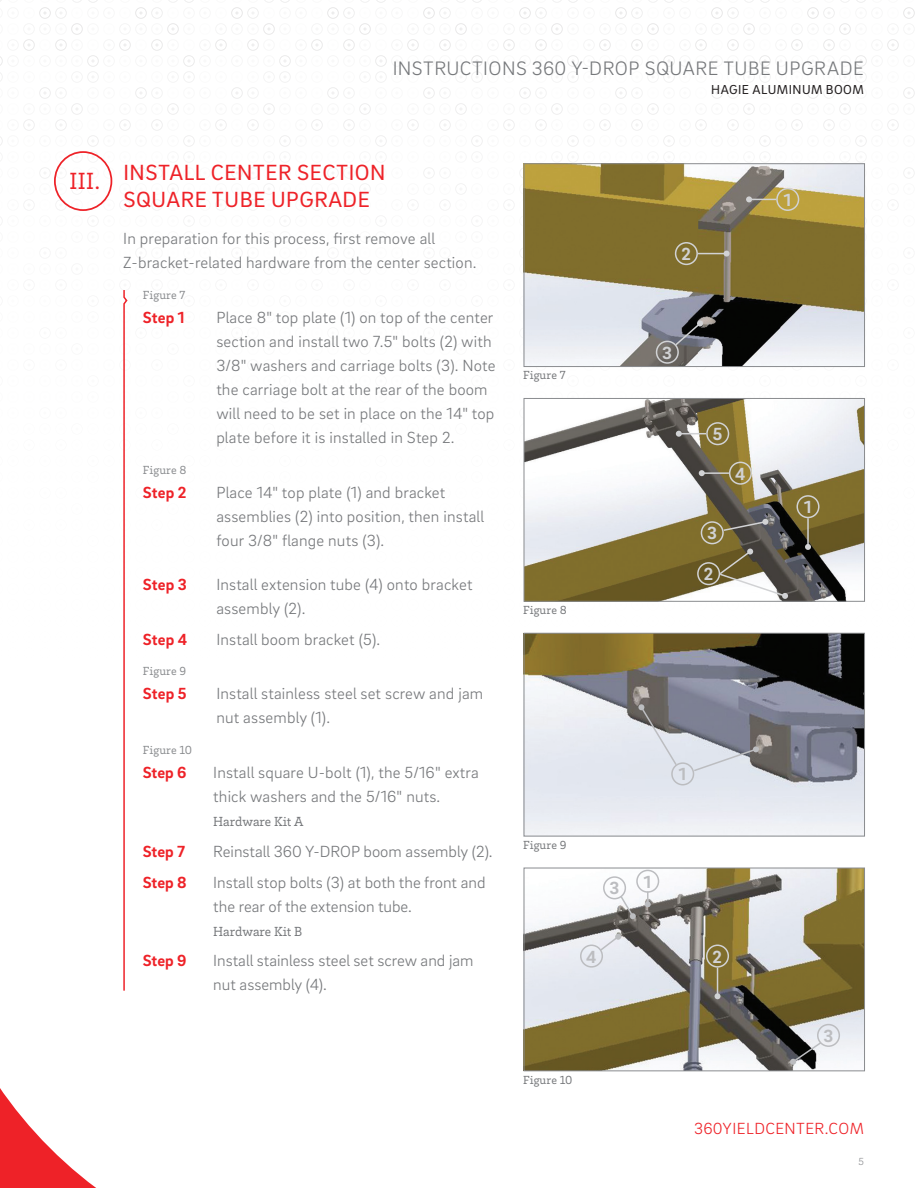
<style>
.page{position:relative;width:918px;height:1188px;background:#fff}
.page>*{position:absolute;margin:0;border:0;box-sizing:border-box;transform-origin:0 0}
.t1{font:24px "Brix Slab";color:#ee2228}
.t2{font:22.5px/27px "Brix Sans";letter-spacing:.025em;color:#ee2228}
.t3{font:300 19.95px "Brix Sans";letter-spacing:.02em;color:#76787b}
.t4{font:700 18px "Brix Sans";color:#d1d2d4}
.t5{font:700 18px "Brix Sans";color:#bcbdc0}
.t6{font:300 16.5px/24px "Brix Sans";letter-spacing:.01em;color:#76787b}
.t7{font:700 16.5px "Brix Sans";color:#ee2228}
.t8{font:300 16.5px "Brix Sans";letter-spacing:.02em;color:#ee2228}
.t9{font:13.5px "Brix Slab";color:#76787b}
.t10{font:13.35px "Brix Sans";letter-spacing:.035em;color:#231f20}
.t11{font:12px "Brix Slab";letter-spacing:.01em;color:#76787b}
.t12{font:12px "Brix Slab";letter-spacing:.01em;color:#8a8c8f}
.t13{font:300 10.5px "Brix Slab";color:#8a8c8f}
</style>
<div class="page">
<svg style="left:0;top:1088px;width:96px;height:100px"></svg>
<img style="left:526px;top:165px;width:337px;height:200px">
<div style="left:524px;top:163px;width:341px;height:204px;border:1px solid #8a8c8f"></div>
<img style="left:526px;top:400px;width:337px;height:200px">
<div style="left:524px;top:398px;width:341px;height:204px;border:1px solid #8a8c8f"></div>
<img style="left:526px;top:635px;width:337px;height:199px">
<div style="left:524px;top:633px;width:341px;height:203px;border:1px solid #8a8c8f"></div>
<img style="left:526px;top:870px;width:337px;height:199px">
<div style="left:524px;top:868px;width:341px;height:203px;border:1px solid #8a8c8f"></div>
<svg style="left:123px;top:290px;width:5px;height:701px"></svg>
<div style="left:54px;top:151px;width:58px;height:60px;border:2px solid #ee2228;border-radius:50%"></div>
<div style="left:697px;top:562px;width:23px;height:23px;border:2px solid #d1d2d4;border-radius:50%"></div>
<div style="left:776px;top:188px;width:23px;height:23px;border:2px solid #d1d2d4;border-radius:50%"></div>
<div style="left:729px;top:462px;width:23px;height:23px;border:2px solid #d1d2d4;border-radius:50%"></div>
<div style="left:706px;top:422px;width:23px;height:23px;border:2px solid #d1d2d4;border-radius:50%"></div>
<div style="left:701px;top:521px;width:23px;height:23px;border:2px solid #d1d2d4;border-radius:50%"></div>
<div style="left:796px;top:495px;width:24px;height:23px;border:2px solid #d1d2d4;border-radius:50%"></div>
<div style="left:706px;top:945px;width:23px;height:23px;border:2px solid #d1d2d4;border-radius:50%"></div>
<div style="left:671px;top:762px;width:23px;height:23px;border:2px solid #bcbdc0;border-radius:50%"></div>
<div style="left:636px;top:870px;width:23px;height:23px;border:2px solid #bcbdc0;border-radius:50%"></div>
<div style="left:603px;top:876px;width:23px;height:23px;border:2px solid #bcbdc0;border-radius:50%"></div>
<div style="left:580px;top:945px;width:23px;height:23px;border:2px solid #bcbdc0;border-radius:50%"></div>
<div style="left:817px;top:1024px;width:23px;height:23px;border:2px solid #bcbdc0;border-radius:50%"></div>
<div style="left:675px;top:242px;width:23px;height:23px;border:2px solid #d1d2d4;border-radius:50%"></div>
<div style="left:656px;top:341px;width:23px;height:23px;border:2px solid #d1d2d4;border-radius:50%"></div>
<svg style="left:638px;top:704px;width:40px;height:63px"></svg>
<svg style="left:692px;top:746px;width:67px;height:26px"></svg>
<svg style="left:718px;top:549px;width:70px;height:50px"></svg>
<svg style="left:746px;top:196px;width:30px;height:6px"></svg>
<hr style="left:702px;top:472px;width:27px;height:2px;background:#d1d2d4">
<svg style="left:699px;top:470px;width:6px;height:6px"></svg>
<svg style="left:676px;top:431px;width:30px;height:6px"></svg>
<svg style="left:722px;top:519px;width:46px;height:13px"></svg>
<hr style="left:807px;top:518px;width:2px;height:29px;background:#d1d2d4">
<svg style="left:805px;top:544px;width:6px;height:6px"></svg>
<svg style="left:715px;top:968px;width:6px;height:31px"></svg>
<svg style="left:645px;top:892px;width:6px;height:15px"></svg>
<svg style="left:619px;top:894px;width:17px;height:25px"></svg>
<svg style="left:599px;top:934px;width:22px;height:18px"></svg>
<svg style="left:790px;top:1041px;width:33px;height:24px"></svg>
<svg style="left:698px;top:251px;width:32px;height:6px"></svg>
<svg style="left:674px;top:320px;width:29px;height:27px"></svg>
<p class="t3" style="left:393px;top:55px;width:473px">INSTRUCTIONS 360 Y-DROP SQUARE TUBE UPGRADE</p>
<p class="t10" style="left:711px;top:81px;width:154px">HAGIE ALUMINUM BOOM</p>
<h1 class="t1" style="left:70px;top:165px;width:32px">III.</h1>
<h2 class="t2" style="left:123px;top:158px;width:264px">INSTALL CENTER SECTION<br>SQUARE TUBE UPGRADE</h2>
<p class="t6" style="left:123px;top:226px;width:355px">In preparation for this process, first remove all<br>Z-bracket-related hardware from the center section.</p>
<p class="t12" style="left:143px;top:287px;width:44px">Figure 7</p>
<p class="t7" style="left:143px;top:306px;width:43px">Step 1</p>
<p class="t6" style="left:216px;top:305px;width:281px">Place 8" top plate (1) on top of the center section and install two 7.5" bolts (2) with 3/8" washers and carriage bolts (3). Note the carriage bolt at the rear of the boom will need to be set in place on the 14" top plate before it is installed in Step 2.</p>
<p class="t12" style="left:143px;top:462px;width:45px">Figure 8</p>
<p class="t7" style="left:143px;top:481px;width:45px">Step 2</p>
<p class="t6" style="left:216px;top:479px;width:269px">Place 14" top plate (1) and bracket assemblies (2) into position, then install four 3/8" flange nuts (3).</p>
<p class="t7" style="left:143px;top:573px;width:46px">Step 3</p>
<p class="t6" style="left:216px;top:572px;width:258px">Install extension tube (4) onto bracket assembly (2).</p>
<p class="t7" style="left:143px;top:628px;width:46px">Step 4</p>
<p class="t6" style="left:216px;top:626px;width:165px">Install boom bracket (5).</p>
<p class="t12" style="left:143px;top:664px;width:45px">Figure 9</p>
<p class="t7" style="left:143px;top:683px;width:45px">Step 5</p>
<p class="t6" style="left:216px;top:681px;width:268px">Install stainless steel set screw and jam nut assembly (1).</p>
<p class="t12" style="left:143px;top:742px;width:51px">Figure 10</p>
<p class="t7" style="left:143px;top:762px;width:45px">Step 6</p>
<p class="t6" style="left:213px;top:760px;width:267px">Install square U-bolt (1), the 5/16" extra thick washers and the 5/16" nuts.</p>
<p class="t9" style="left:213px;top:813px;width:92px">Hardware Kit A</p>
<p class="t7" style="left:143px;top:840px;width:44px">Step 7</p>
<p class="t6" style="left:213px;top:839px;width:281px">Reinstall 360 Y-DROP boom assembly (2).</p>
<p class="t7" style="left:143px;top:871px;width:45px">Step 8</p>
<p class="t6" style="left:213px;top:869px;width:274px">Install stop bolts (3) at both the front and the rear of the extension tube.</p>
<p class="t9" style="left:213px;top:922px;width:91px">Hardware Kit B</p>
<p class="t7" style="left:143px;top:950px;width:45px">Step 9</p>
<p class="t6" style="left:213px;top:948px;width:262px">Install stainless steel set screw and jam nut assembly (4).</p>
<p class="t11" style="left:523px;top:368px;width:44px">Figure 7</p>
<p class="t11" style="left:523px;top:602px;width:45px">Figure 8</p>
<p class="t4" style="left:681px;top:242px;width:11px">2</p>
<p class="t4" style="left:662px;top:341px;width:11px">3</p>
<p class="t4" style="left:713px;top:422px;width:11px">5</p>
<p class="t4" style="left:735px;top:462px;width:12px">4</p>
<p class="t4" style="left:707px;top:521px;width:11px">3</p>
<p class="t4" style="left:704px;top:562px;width:11px">2</p>
<p class="t4" style="left:784px;top:188px;width:9px">1</p>
<p class="t4" style="left:804px;top:495px;width:9px">1</p>
<p class="t11" style="left:523px;top:837px;width:45px">Figure 9</p>
<p class="t5" style="left:609px;top:876px;width:11px">3</p>
<p class="t5" style="left:586px;top:945px;width:12px">4</p>
<p class="t5" style="left:644px;top:870px;width:9px">1</p>
<p class="t11" style="left:523px;top:1072px;width:51px">Figure 10</p>
<p class="t5" style="left:679px;top:763px;width:9px">1</p>
<p class="t4" style="left:713px;top:945px;width:11px">2</p>
<p class="t5" style="left:823px;top:1024px;width:11px">3</p>
<p class="t8" style="left:694px;top:1118px;width:171px">360YIELDCENTER.COM</p>
<p class="t13" style="left:858px;top:1155px;width:7px">5</p>
</div>
